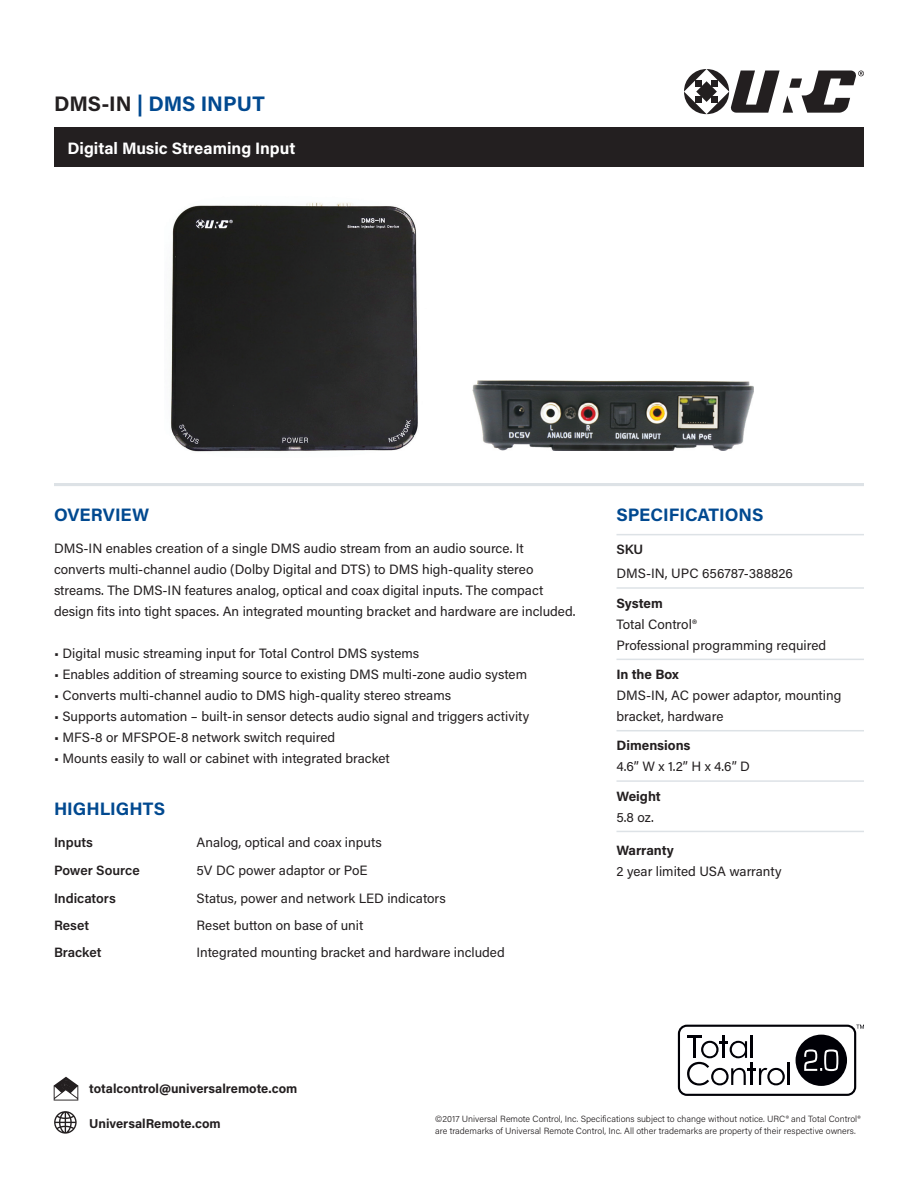
<style>
.page{position:relative;width:918px;height:1188px;background:#fff}
.page>*{position:absolute;margin:0;border:0;box-sizing:border-box;transform-origin:0 0}
.t1{font:700 21px "Acumin Pro";color:#014990}
.Front_Page_Body_Head{font:700 18px "Acumin Pro";color:#014990}
.t2{font:700 16.5px "Acumin Pro";color:#fff}
.Main_Body_Subheader{font:13.5px/21px "Acumin Pro";color:#231f20}
.Main_Body_Subheader-2{font:600 13.5px "Acumin Pro";color:#231f20}
.Front_Page_Body{font:700 13.5px "Acumin Pro";color:#231f20}
.Front_Page_Body-2{font:13.5px "Acumin Pro";color:#231f20}
.Front_Page_Body-3{font:600 13.5px "Acumin Pro";color:#231f20}
.t3{font:700 12.9px "Acumin Pro";color:#231f20}
.t4{font:300 9px/12px "Acumin Pro";color:#231f20}
.s1{color:#231f20}
</style>
<div class="page">
<div style="left:54px;top:128px;width:810px;height:39px;background:#231f20"></div>
<svg style="left:684px;top:69px;width:180px;height:45px"></svg>
<svg style="left:54px;top:1077px;width:24px;height:24px"></svg>
<svg style="left:54px;top:1111px;width:23px;height:23px"></svg>
<svg style="left:678px;top:1025px;width:186px;height:71px"></svg>
<hr style="left:616px;top:587px;width:248px;height:2px;background:#dde2e6">
<hr style="left:616px;top:659px;width:248px;height:1px;background:#dde2e6">
<hr style="left:616px;top:730px;width:248px;height:1px;background:#dde2e6">
<hr style="left:616px;top:780px;width:248px;height:2px;background:#dde2e6">
<hr style="left:616px;top:831px;width:248px;height:1px;background:#dde2e6">
<hr style="left:616px;top:534px;width:248px;height:1px;background:#dde2e6">
<hr style="left:54px;top:483px;width:810px;height:3px;background:#dde2e6">
<img style="left:170px;top:202px;width:248px;height:250px">
<img style="left:472px;top:381px;width:281px;height:69px">
<h1 class="t1" style="left:54px;top:89px;width:212px"><span class="s1">DMS-IN</span> | DMS INPUT</h1>
<p class="t2" style="left:68px;top:136px;width:230px">Digital Music Streaming Input</p>
<p class="Front_Page_Body_Head" style="left:54px;top:502px;width:97px">OVERVIEW</p>
<p class="Main_Body_Subheader" style="left:54px;top:537px;width:523px">DMS-IN enables creation of a single DMS audio stream from an audio source. It converts multi-channel audio (Dolby Digital and DTS) to DMS high-quality stereo streams. The DMS-IN features analog, optical and coax digital inputs. The compact design fits into tight spaces. An integrated mounting bracket and hardware are included.</p>
<p class="Main_Body_Subheader" style="left:54px;top:642px;width:367px">• Digital music streaming input for Total Control DMS systems</p>
<p class="Main_Body_Subheader" style="left:54px;top:663px;width:475px">• Enables addition of streaming source to existing DMS multi-zone audio system</p>
<p class="Main_Body_Subheader" style="left:54px;top:684px;width:399px">• Converts multi-channel audio to DMS high-quality stereo streams</p>
<p class="Main_Body_Subheader" style="left:54px;top:705px;width:477px">• Supports automation – built-in sensor detects audio signal and triggers activity</p>
<p class="Main_Body_Subheader" style="left:54px;top:726px;width:283px">• MFS-8 or MFSPOE-8 network switch required</p>
<p class="Main_Body_Subheader" style="left:54px;top:747px;width:337px">• Mounts easily to wall or cabinet with integrated bracket</p>
<p class="Front_Page_Body_Head" style="left:54px;top:796px;width:113px">HIGHLIGHTS</p>
<p class="Main_Body_Subheader-2" style="left:54px;top:833px;width:41px">Inputs</p>
<p class="Main_Body_Subheader" style="left:197px;top:832px;width:187px">Analog, optical and coax inputs</p>
<p class="Main_Body_Subheader-2" style="left:54px;top:861px;width:87px">Power Source</p>
<p class="Main_Body_Subheader" style="left:197px;top:859px;width:172px">5V DC power adaptor or PoE</p>
<p class="Main_Body_Subheader-2" style="left:54px;top:889px;width:63px">Indicators</p>
<p class="Main_Body_Subheader" style="left:197px;top:887px;width:251px">Status, power and network LED indicators</p>
<p class="Main_Body_Subheader-2" style="left:54px;top:916px;width:37px">Reset</p>
<p class="Main_Body_Subheader" style="left:197px;top:914px;width:168px">Reset button on base of unit</p>
<p class="Main_Body_Subheader-2" style="left:54px;top:943px;width:49px">Bracket</p>
<p class="Main_Body_Subheader" style="left:197px;top:941px;width:310px">Integrated mounting bracket and hardware included</p>
<p class="Front_Page_Body_Head" style="left:616px;top:502px;width:149px">SPECIFICATIONS</p>
<p class="Front_Page_Body-3" style="left:616px;top:540px;width:28px">SKU</p>
<p class="Main_Body_Subheader" style="left:616px;top:563px;width:178px">DMS-IN, UPC 656787-388826</p>
<p class="Front_Page_Body" style="left:616px;top:593px;width:48px">System</p>
<p class="Main_Body_Subheader" style="left:616px;top:613px;width:82px">Total Control®</p>
<p class="Main_Body_Subheader" style="left:616px;top:634px;width:211px">Professional programming required</p>
<p class="Front_Page_Body" style="left:616px;top:665px;width:64px">In the Box</p>
<p class="Main_Body_Subheader" style="left:616px;top:684px;width:226px">DMS-IN, AC power adaptor, mounting bracket, hardware</p>
<p class="Front_Page_Body" style="left:616px;top:736px;width:76px">Dimensions</p>
<p class="Front_Page_Body-2" style="left:616px;top:757px;width:135px">4.6” W x 1.2” H x 4.6” D</p>
<p class="Front_Page_Body" style="left:616px;top:787px;width:46px">Weight</p>
<p class="Main_Body_Subheader" style="left:616px;top:806px;width:39px">5.8 oz.</p>
<p class="Front_Page_Body" style="left:616px;top:841px;width:59px">Warranty</p>
<p class="Main_Body_Subheader" style="left:616px;top:860px;width:167px">2 year limited USA warranty</p>
<p class="t3" style="left:89px;top:1079px;width:210px">totalcontrol@universalremote.com</p>
<p class="t3" style="left:89px;top:1114px;width:133px">UniversalRemote.com</p>
<p class="t4" style="left:435px;top:1113px;width:427px">©2017 Universal Remote Control, Inc. Specifications subject to change without notice. URC® and Total Control® are trademarks of Universal Remote Control, Inc. All other trademarks are property of their respective owners.</p>
</div>
